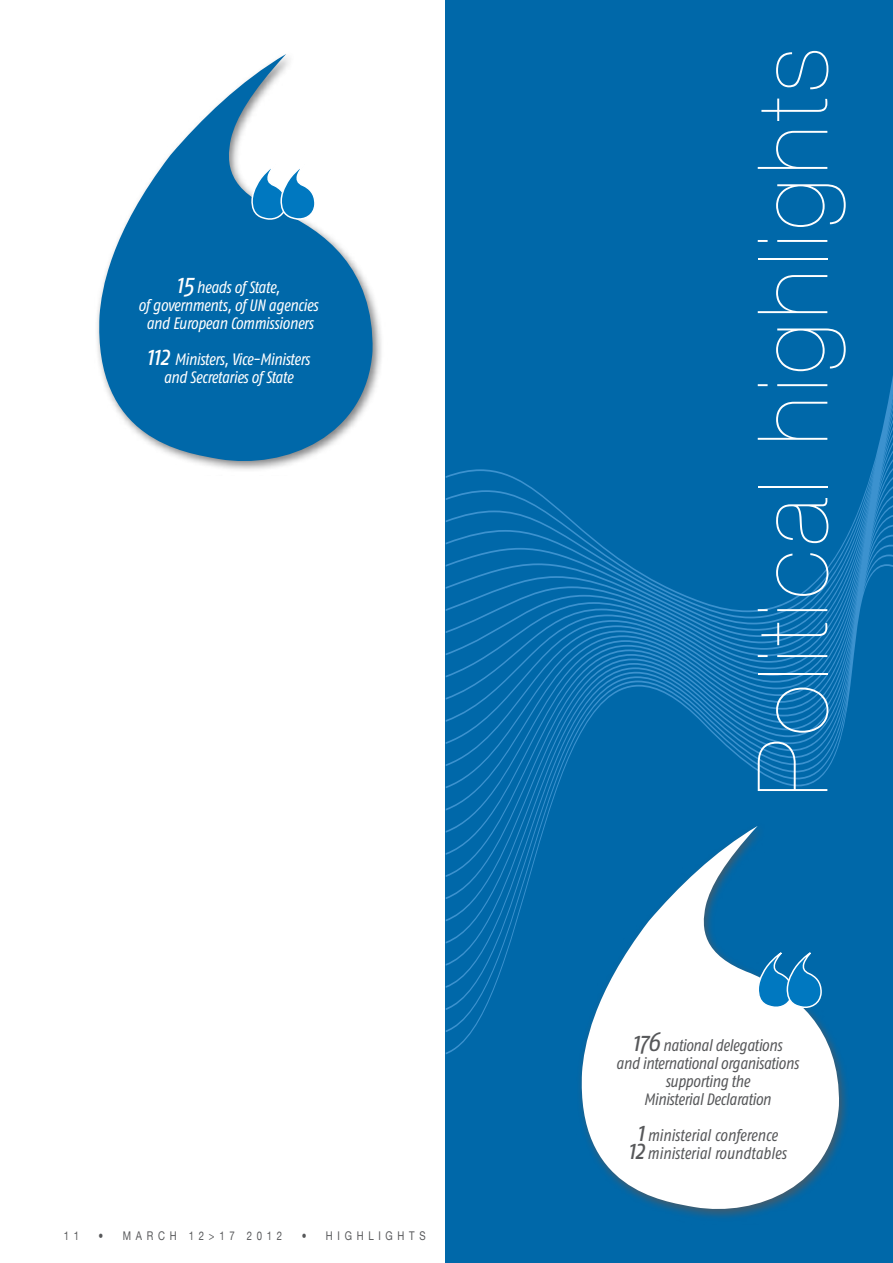
<style>
.page{position:relative;width:893px;height:1263px;background:#fff}
.page>*{position:absolute;margin:0;border:0;box-sizing:border-box;transform-origin:0 0}
.t1{font:200 97.5px "Helvetica Neue";letter-spacing:.05em;color:#fff}
.t2{font:italic 16.5px/18px "Fago Co";letter-spacing:-.02em;color:#fff;text-align:center}
.t3{font:italic 16.5px/18px "Fago Co";letter-spacing:-.02em;color:#57585a;text-align:center}
.t4{font:italic 16.5px/18px "Fago Co";color:#57585a;text-align:center}
.t5{font:12px "Helvetica Neue";letter-spacing:.49em;color:#57585a;scale:.8 1}
.s1{font-size:27px}
</style>
<div class="page">
<div style="left:446px;top:0;width:447px;height:1263px;background:#0068a9"></div>
<svg style="left:446px;top:376px;width:447px;height:678px"></svg>
<svg style="left:97px;top:54px;width:277px;height:416px;fill:#0068a9"></svg>
<svg style="left:251px;top:158px;width:65px;height:62px"></svg>
<div style="left:576px;top:821px;width:280px;height:406px;background:#0068a9"></div>
<svg style="left:580px;top:826px;width:261px;height:391px;fill:#fff"></svg>
<svg style="left:757px;top:946px;width:66px;height:62px"></svg>
<p class="t2" style="left:138px;top:278px;width:181px"><span class="s1">15</span> heads of State,<br>of governments, of UN agencies and European Commissioners</p>
<p class="t2" style="left:146px;top:350px;width:165px"><span class="s1">112</span> Ministers, Vice-Ministers and Secretaries of State</p>
<p class="t5" style="left:64px;top:1229px;width:21px">1 1</p>
<p class="t5" style="left:99px;top:1229px;width:231px">• MARCH 12&gt;17 2012</p>
<p class="t5" style="left:302px;top:1229px;width:156px">• HIGHLIGHTS</p>
<h1 class="t1" style="left:737px;top:796px;width:751px;rotate:-90deg">Political highlights</h1>
<p class="t3" style="left:616px;top:1036px;width:184px"><span class="s1">176</span> national delegations<br>and international organisations supporting the<br>Ministerial Declaration</p>
<p class="t4" style="left:628px;top:1126px;width:160px"><span class="s1">1</span> ministerial conference<br><span class="s1">12</span> ministerial roundtables</p>
</div>
